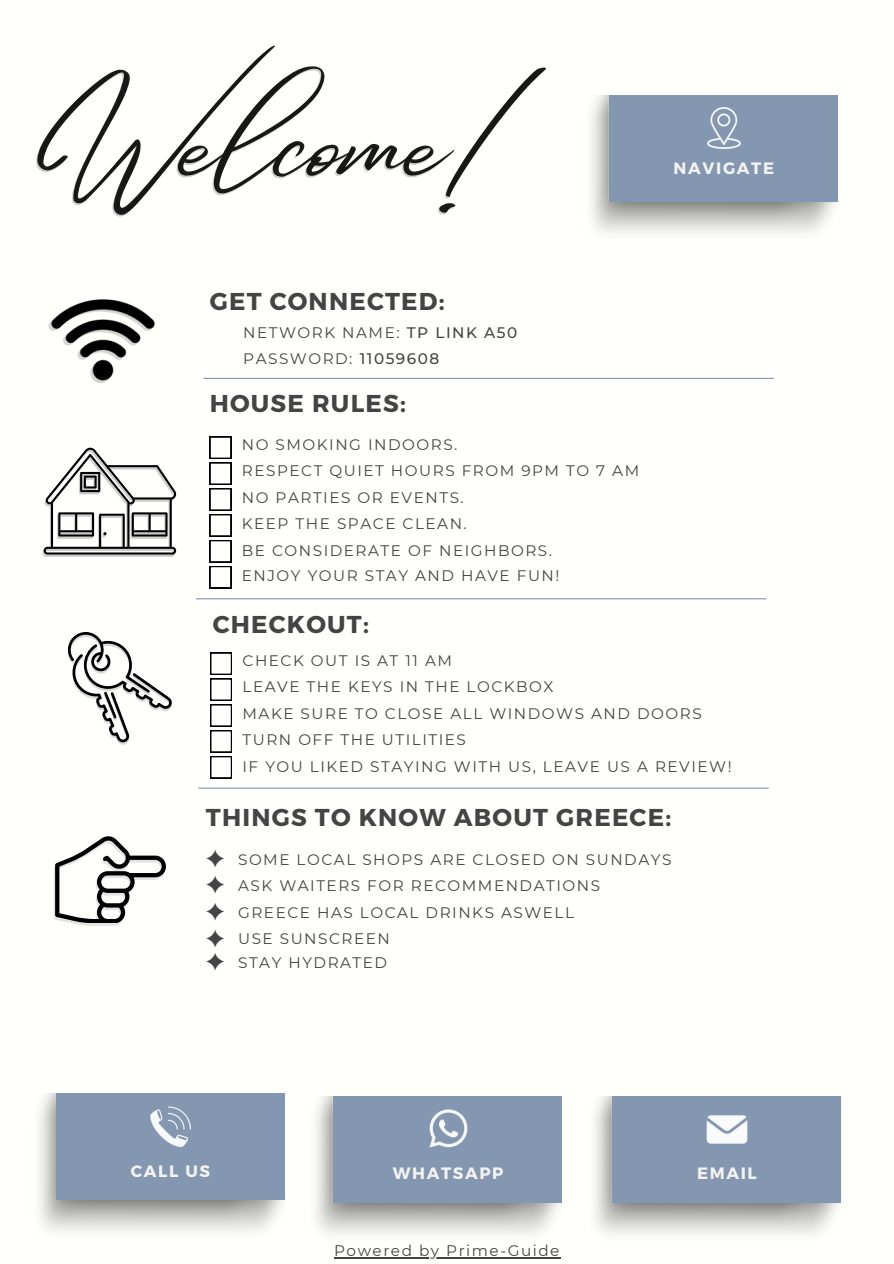
<style>
.page{position:relative;width:894px;height:1264px;background:#fff}
.page>*{position:absolute;margin:0;border:0;box-sizing:border-box;transform-origin:0 0}
.t1{font:137.85px "Andasia";color:#000}
.t2{font:700 24.3px "Montserrat";letter-spacing:.05em;color:#444}
.t3{font:24.15px "Free Serif";color:#444}
.t4{font:700 16.5px "Montserrat";letter-spacing:.1em;color:#faf8f6}
.t5{font:15.3px/26.4px "Montserrat";letter-spacing:.1em;color:#444}
.s1{font-weight:500}
</style>
<div class="page">
<div style="left:0;top:0;width:893px;height:1263px;background:#fffffb"></div>
<img style="left:595px;top:1096px;width:246px;height:139px">
<img style="left:316px;top:1096px;width:246px;height:139px">
<hr style="left:198px;top:787px;width:570px;height:1px;background:#8497b1">
<hr style="left:196px;top:598px;width:569px;height:1px;background:#8497b1">
<hr style="left:204px;top:378px;width:569px;height:1px;background:#8497b1">
<svg style="left:210px;top:436px;width:21px;height:152px"></svg>
<svg style="left:42px;top:447px;width:134px;height:110px"></svg>
<svg style="left:54px;top:836px;width:111px;height:89px"></svg>
<img style="left:51px;top:299px;width:104px;height:84px">
<div style="left:56px;top:1093px;width:228px;height:106px;background:#8497b1"></div>
<div style="left:333px;top:1096px;width:229px;height:106px;background:#8497b1"></div>
<div style="left:612px;top:1096px;width:229px;height:107px;background:#8497b1"></div>
<img style="left:592px;top:95px;width:246px;height:139px">
<div style="left:609px;top:95px;width:228px;height:106px;background:#8497b1"></div>
<hr style="left:334px;top:1257px;width:227px;height:1px;background:#444">
<svg style="left:210px;top:652px;width:22px;height:126px"></svg>
<svg style="left:68px;top:632px;width:104px;height:112px"></svg>
<h1 class="t1" style="left:27px;top:37px;width:474px">Welcome!</h1>
<h2 class="t2" style="left:210px;top:286px;width:236px">GET CONNECTED:</h2>
<p class="t5" style="left:243px;top:319px;width:275px">NETWORK NAME: <span class="s1">TP LINK A50</span></p>
<p class="t5" style="left:243px;top:345px;width:197px">PASSWORD: <span class="s1">11059608</span></p>
<p class="t2" style="left:210px;top:387px;width:198px">HOUSE RULES:</p>
<p class="t5" style="left:242px;top:431px;width:217px">NO SMOKING INDOORS.</p>
<p class="t5" style="left:242px;top:458px;width:399px">RESPECT QUIET HOURS FROM 9PM TO 7 AM</p>
<p class="t5" style="left:242px;top:484px;width:311px">NO PARTIES OR EVENTS.<br>KEEP THE SPACE CLEAN.<br>BE CONSIDERATE OF NEIGHBORS.</p>
<p class="t5" style="left:242px;top:562px;width:319px">ENJOY YOUR STAY AND HAVE FUN!</p>
<p class="t4" style="left:673px;top:157px;width:102px">NAVIGATE</p>
<p class="t2" style="left:213px;top:608px;width:158px">CHECKOUT:</p>
<p class="t5" style="left:242px;top:647px;width:211px">CHECK OUT IS AT 11 AM</p>
<p class="t5" style="left:242px;top:673px;width:312px">LEAVE THE KEYS IN THE LOCKBOX</p>
<p class="t5" style="left:242px;top:700px;width:460px">MAKE SURE TO CLOSE ALL WINDOWS AND DOORS</p>
<p class="t5" style="left:242px;top:726px;width:225px">TURN OFF THE UTILITIES</p>
<p class="t5" style="left:242px;top:753px;width:490px">IF YOU LIKED STAYING WITH US, LEAVE US A REVIEW!</p>
<h2 class="t2" style="left:206px;top:801px;width:466px">THINGS TO KNOW ABOUT GREECE:</h2>
<p class="t3" style="left:206px;top:845px;width:21px">✦</p>
<h2 class="t5" style="left:238px;top:846px;width:434px">SOME LOCAL SHOPS ARE CLOSED ON SUNDAYS</h2>
<p class="t3" style="left:206px;top:871px;width:21px">✦</p>
<p class="t5" style="left:238px;top:872px;width:363px">ASK WAITERS FOR RECOMMENDATIONS</p>
<p class="t3" style="left:206px;top:898px;width:21px">✦</p>
<p class="t5" style="left:238px;top:899px;width:337px">GREECE HAS LOCAL DRINKS ASWELL</p>
<h2 class="t3" style="left:206px;top:924px;width:21px">✦</h2>
<p class="t5" style="left:238px;top:925px;width:153px">USE SUNSCREEN</p>
<p class="t3" style="left:206px;top:948px;width:21px">✦</p>
<p class="t5" style="left:238px;top:949px;width:150px">STAY HYDRATED</p>
<p class="t4" style="left:131px;top:1159px;width:81px">CALL US</p>
<p class="t4" style="left:392px;top:1162px;width:112px">WHATSAPP</p>
<p class="t4" style="left:696px;top:1162px;width:61px">EMAIL</p>
<p class="t5" style="left:334px;top:1237px;width:227px">Powered by Prime-Guide</p>
</div>
